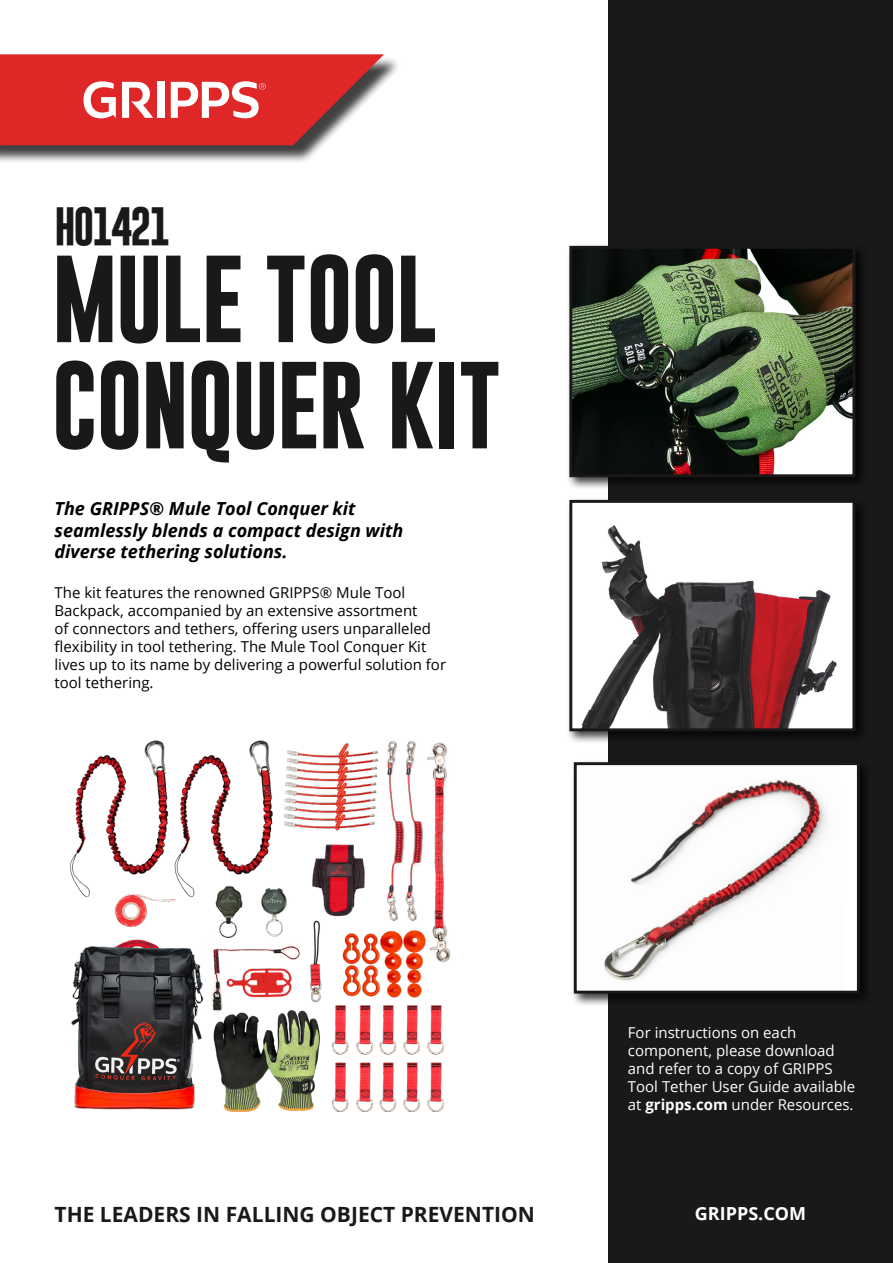
<style>
.page{position:relative;width:893px;height:1263px;background:#fff}
.page>*{position:absolute;margin:0;border:0;box-sizing:border-box;transform-origin:0 0}
.t1{font:700 88.5px/106.2px "Gobold";letter-spacing:-.025em;color:#19191a}
.t2{font:700 39px "Gobold";letter-spacing:-.06em;color:#19191a}
.t3{font:700 21px "Open Sans";color:#19191a}
.t4{font:italic 700 18px/21.6px "Open Sans";color:#000}
.t5{font:700 18px "Open Sans";color:#fff}
.t6{font:15px/18px "Open Sans";color:#000}
.t7{font:15px/18px "Open Sans";color:#fff}
.s1{font-weight:700}
</style>
<div class="page">
<div style="left:608px;top:0;width:285px;height:1263px;background:#19191a"></div>
<img style="left:70px;top:740px;width:381px;height:372px">
<div style="left:0;top:56px;width:401px;height:108px;background:#000;opacity:.75"></div>
<svg style="left:0;top:54px;width:384px;height:91px;background:#dc4a49"></svg>
<div style="left:571px;top:759px;width:302px;height:248px;background:#000;opacity:.75"></div>
<div style="left:575px;top:764px;width:283px;height:228px;background:#fff"></div>
<img style="left:604px;top:780px;width:223px;height:201px">
<div style="left:574px;top:762px;width:286px;height:231px;border:3px solid #19191a"></div>
<div style="left:566px;top:497px;width:302px;height:248px;background:#000;opacity:.75"></div>
<div style="left:571px;top:501px;width:283px;height:229px;background:#fff"></div>
<img style="left:582px;top:525px;width:255px;height:202px">
<div style="left:569px;top:500px;width:286px;height:231px;border:3px solid #19191a"></div>
<div style="left:566px;top:243px;width:302px;height:248px;background:#000;opacity:.75"></div>
<img style="left:573px;top:250px;width:278px;height:223px">
<div style="left:569px;top:246px;width:286px;height:231px;border:3px solid #19191a"></div>
<h2 class="t2" style="left:55px;top:200px;width:118px">H01421</h2>
<h1 class="t1" style="left:52px;top:246px;width:450px">MULE TOOL<br>CONQUER KIT</h1>
<p class="t4" style="left:55px;top:497px;width:350px">The GRIPPS® Mule Tool Conquer kit seamlessly blends a compact design with diverse tethering solutions.</p>
<p class="t6" style="left:55px;top:583px;width:393px">The kit features the renowned GRIPPS® Mule Tool Backpack, accompanied by an extensive assortment<br>of connectors and tethers, offering users unparalleled flexibility in tool tethering. The Mule Tool Conquer Kit lives up to its name by delivering a powerful solution for tool tethering.</p>
<p class="t7" style="left:628px;top:1024px;width:229px">For instructions on each component, please download and refer to a copy of GRIPPS<br>Tool Tether User Guide available at <span class="s1">gripps.com</span> under Resources.</p>
<h3 class="t3" style="left:55px;top:1200px;width:482px">THE LEADERS IN FALLING OBJECT PREVENTION</h3>
<p class="t5" style="left:695px;top:1201px;width:113px">GRIPPS.COM</p>
</div>
